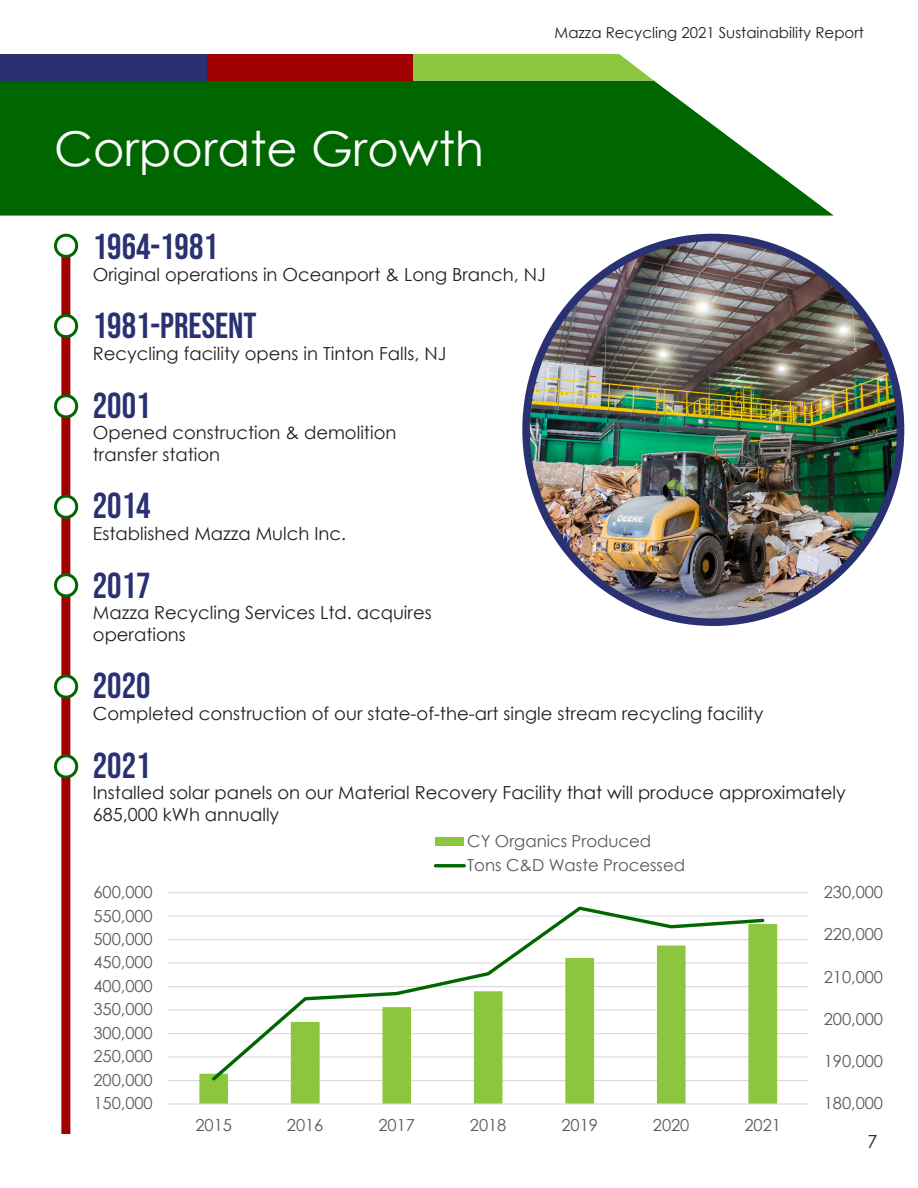
<style>
.page{position:relative;width:918px;height:1188px;background:#fff}
.page>*{position:absolute;margin:0;border:0;box-sizing:border-box;transform-origin:0 0}
.t1{font:48px "Century Gothic";color:#fff}
.Body_Header{font:36px "Bebas Neue";color:#2a3172}
.Body_Text{font:18px/21.6px "Century Gothic";color:#231f20}
.t2{font:16.5px/23.7px "Century Gothic";color:#595959}
.t3{font:15px "Century Gothic";color:#231f20}
</style>
<div class="page">
<svg style="left:168px;top:837px;width:641px;height:268px"></svg>
<svg style="left:0;top:81px;width:834px;height:135px;fill:#060"></svg>
<svg style="left:413px;top:54px;width:241px;height:27px"></svg>
<div style="left:206px;top:54px;width:207px;height:27px;background:#a10000"></div>
<div style="left:0;top:54px;width:206px;height:27px;background:#2a3172"></div>
<div style="left:61px;top:240px;width:9px;height:894px;background:#a10000"></div>
<div style="left:56px;top:235px;width:21px;height:21px;background:#fff;border-radius:50%"></div>
<div style="left:54px;top:234px;width:24px;height:24px;border:3px solid #060;border-radius:50%"></div>
<div style="left:56px;top:315px;width:21px;height:22px;background:#fff;border-radius:50%"></div>
<div style="left:54px;top:314px;width:24px;height:24px;border:3px solid #060;border-radius:50%"></div>
<div style="left:56px;top:396px;width:21px;height:21px;background:#fff;border-radius:50%"></div>
<div style="left:54px;top:394px;width:24px;height:24px;border:3px solid #060;border-radius:50%"></div>
<div style="left:56px;top:496px;width:21px;height:21px;background:#fff;border-radius:50%"></div>
<div style="left:54px;top:495px;width:24px;height:24px;border:3px solid #060;border-radius:50%"></div>
<div style="left:56px;top:575px;width:21px;height:21px;background:#fff;border-radius:50%"></div>
<div style="left:54px;top:573px;width:24px;height:24px;border:3px solid #060;border-radius:50%"></div>
<img style="left:526px;top:237px;width:375px;height:385px">
<div style="left:56px;top:676px;width:21px;height:21px;background:#fff;border-radius:50%"></div>
<div style="left:54px;top:674px;width:24px;height:25px;border:3px solid #060;border-radius:50%"></div>
<div style="left:56px;top:756px;width:21px;height:21px;background:#fff;border-radius:50%"></div>
<div style="left:54px;top:754px;width:24px;height:25px;border:3px solid #060;border-radius:50%"></div>
<p class="t1" style="left:54px;top:115px;width:432px">Corporate Growth</p>
<p class="t3" style="left:555px;top:22px;width:311px">Mazza Recycling 2021 Sustainability Report</p>
<p class="Body_Header" style="left:93px;top:226px;width:126px">1964-1981</p>
<p class="Body_Text" style="left:93px;top:263px;width:454px">Original operations in Oceanport &amp; Long Branch, NJ</p>
<p class="Body_Header" style="left:93px;top:306px;width:165px">1981-PRESENT</p>
<p class="Body_Text" style="left:93px;top:342px;width:355px">Recycling facility opens in Tinton Falls, NJ</p>
<p class="Body_Header" style="left:93px;top:385px;width:59px">2001</p>
<p class="Body_Text" style="left:93px;top:422px;width:305px">Opened construction &amp; demolition</p>
<p class="Body_Text" style="left:93px;top:443px;width:129px">transfer station</p>
<p class="Body_Header" style="left:93px;top:486px;width:59px">2014</p>
<p class="Body_Text" style="left:93px;top:522px;width:255px">Established Mazza Mulch Inc.</p>
<p class="Body_Header" style="left:93px;top:565px;width:59px">2017</p>
<p class="Body_Text" style="left:93px;top:602px;width:340px">Mazza Recycling Services Ltd. acquires</p>
<p class="Body_Text" style="left:93px;top:623px;width:94px">operations</p>
<p class="Body_Header" style="left:93px;top:666px;width:59px">2020</p>
<p class="Body_Text" style="left:93px;top:702px;width:672px">Completed construction of our state-of-the-art single stream recycling facility</p>
<p class="Body_Header" style="left:93px;top:745px;width:59px">2021</p>
<p class="Body_Text" style="left:93px;top:782px;width:754px">Installed solar panels on our Material Recovery Facility that will produce approximately<br>685,000 kWh annually</p>
<p class="t2" style="left:93px;top:880px;width:61px">600,000</p>
<p class="t2" style="left:93px;top:903px;width:61px">550,000</p>
<p class="t2" style="left:93px;top:927px;width:61px">500,000</p>
<p class="t2" style="left:93px;top:950px;width:61px">450,000</p>
<p class="t2" style="left:93px;top:974px;width:61px">400,000</p>
<p class="t2" style="left:93px;top:997px;width:61px">350,000</p>
<p class="t2" style="left:93px;top:1021px;width:61px">300,000</p>
<p class="t2" style="left:93px;top:1044px;width:61px">250,000</p>
<p class="t2" style="left:93px;top:1068px;width:61px">200,000</p>
<p class="t2" style="left:93px;top:1091px;width:61px">150,000</p>
<p class="t2" style="left:467px;top:829px;width:219px">CY Organics Produced<br>Tons C&amp;D Waste Processed</p>
<p class="t2" style="left:195px;top:1113px;width:38px">2015</p>
<p class="t2" style="left:287px;top:1113px;width:38px">2016</p>
<p class="t2" style="left:378px;top:1113px;width:38px">2017</p>
<p class="t2" style="left:470px;top:1113px;width:38px">2018</p>
<p class="t2" style="left:561px;top:1113px;width:38px">2019</p>
<p class="t2" style="left:653px;top:1113px;width:38px">2020</p>
<p class="t2" style="left:744px;top:1113px;width:38px">2021</p>
<p class="t2" style="left:824px;top:880px;width:61px">230,000</p>
<p class="t2" style="left:824px;top:922px;width:61px">220,000</p>
<p class="t2" style="left:824px;top:964px;width:61px">210,000</p>
<p class="t2" style="left:824px;top:1007px;width:61px">200,000</p>
<p class="t2" style="left:824px;top:1049px;width:61px">190,000</p>
<p class="t2" style="left:824px;top:1091px;width:61px">180,000</p>
<p class="Body_Text" style="left:868px;top:1130px;width:11px">7</p>
</div>
